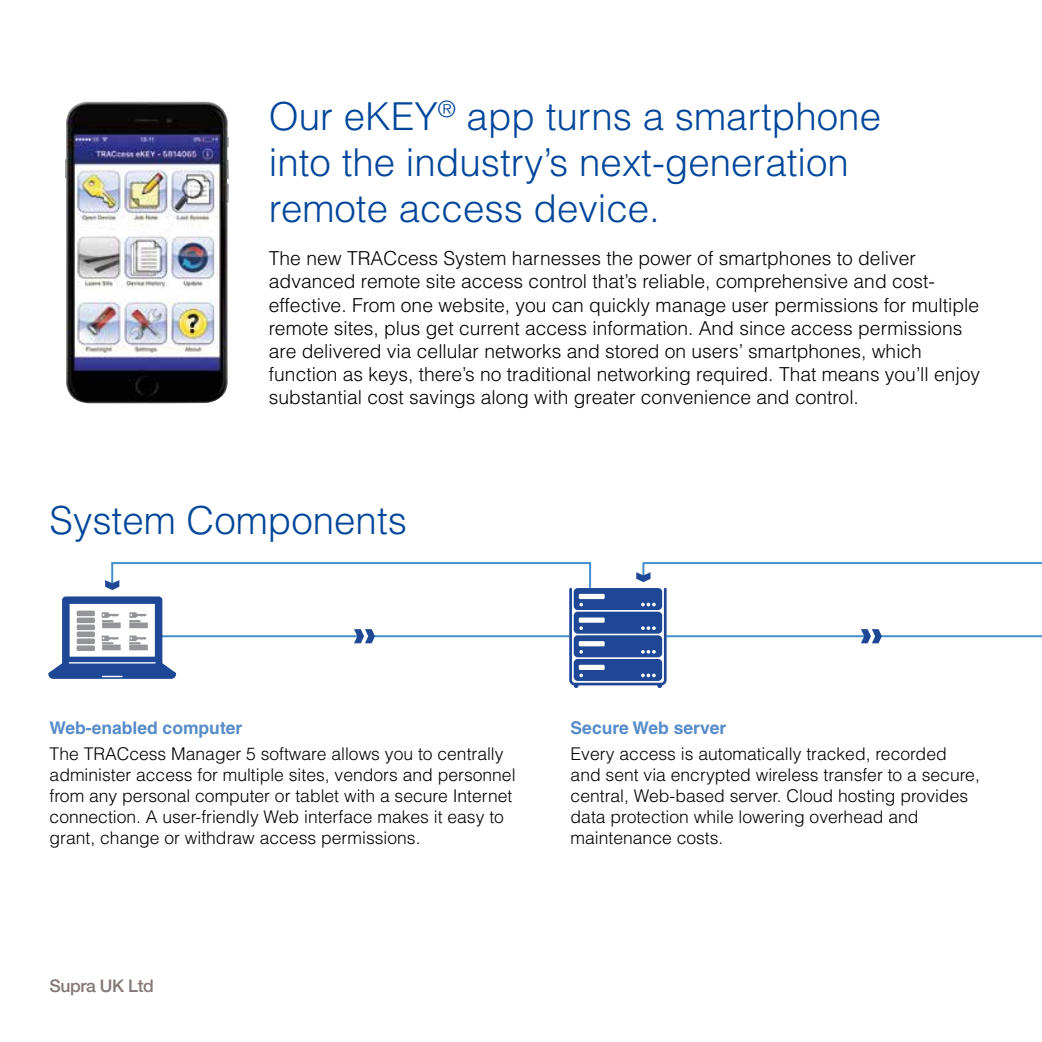
<style>
.page{position:relative;width:1042px;height:1042px;background:#fff}
.page>*{position:absolute;margin:0;border:0;box-sizing:border-box;transform-origin:0 0}
.t1{font:300 38.5px/46.2px "Helvetica LT";color:#00469b}
.t2{font:300 19.25px/23.1px "Helvetica LT";color:#000}
.t3{font:300 17.5px/21px "Helvetica LT";color:#000}
.t4{font:700 17.5px "Helvetica LT";color:#568cc9}
.t5{font:500 17.5px "Helvetica Neue LT";letter-spacing:-.025em;color:#847976}
</style>
<div class="page">
<svg style="left:48px;top:562px;width:994px;height:126px"></svg>
<img style="left:65px;top:102px;width:164px;height:301px">
<h1 class="t1" style="left:269px;top:93px;width:614px">Our eKEY<sup>®</sup> app turns a smartphone into the industry’s next-generation remote access device.</h1>
<p class="t2" style="left:269px;top:247px;width:713px">The new TRACcess System harnesses the power of smartphones to deliver advanced remote site access control that’s reliable, comprehensive and cost&shy;effective. From one website, you can quickly manage user permissions for multiple remote sites, plus get current access information. And since access permissions are delivered via cellular networks and stored on users’ smartphones, which function as keys, there’s no traditional networking required. That means you’ll enjoy substantial cost savings along with greater convenience and control.</p>
<h1 class="t1" style="left:50px;top:497px;width:359px">System Components</h1>
<p class="t4" style="left:50px;top:717px;width:194px">Web-enabled computer</p>
<p class="t3" style="left:50px;top:743px;width:467px">The TRACcess Manager 5 software allows you to centrally administer access for multiple sites, vendors and personnel from any personal computer or tablet with a secure Internet connection. A user-friendly Web interface makes it easy to grant, change or withdraw access permissions.</p>
<p class="t5" style="left:50px;top:975px;width:106px">Supra UK Ltd</p>
<p class="t4" style="left:570px;top:717px;width:157px">Secure Web server</p>
<p class="t3" style="left:570px;top:743px;width:411px">Every access is automatically tracked, recorded and sent via encrypted wireless transfer to a secure, central, Web-based server. Cloud hosting provides data protection while lowering overhead and maintenance costs.</p>
</div>
